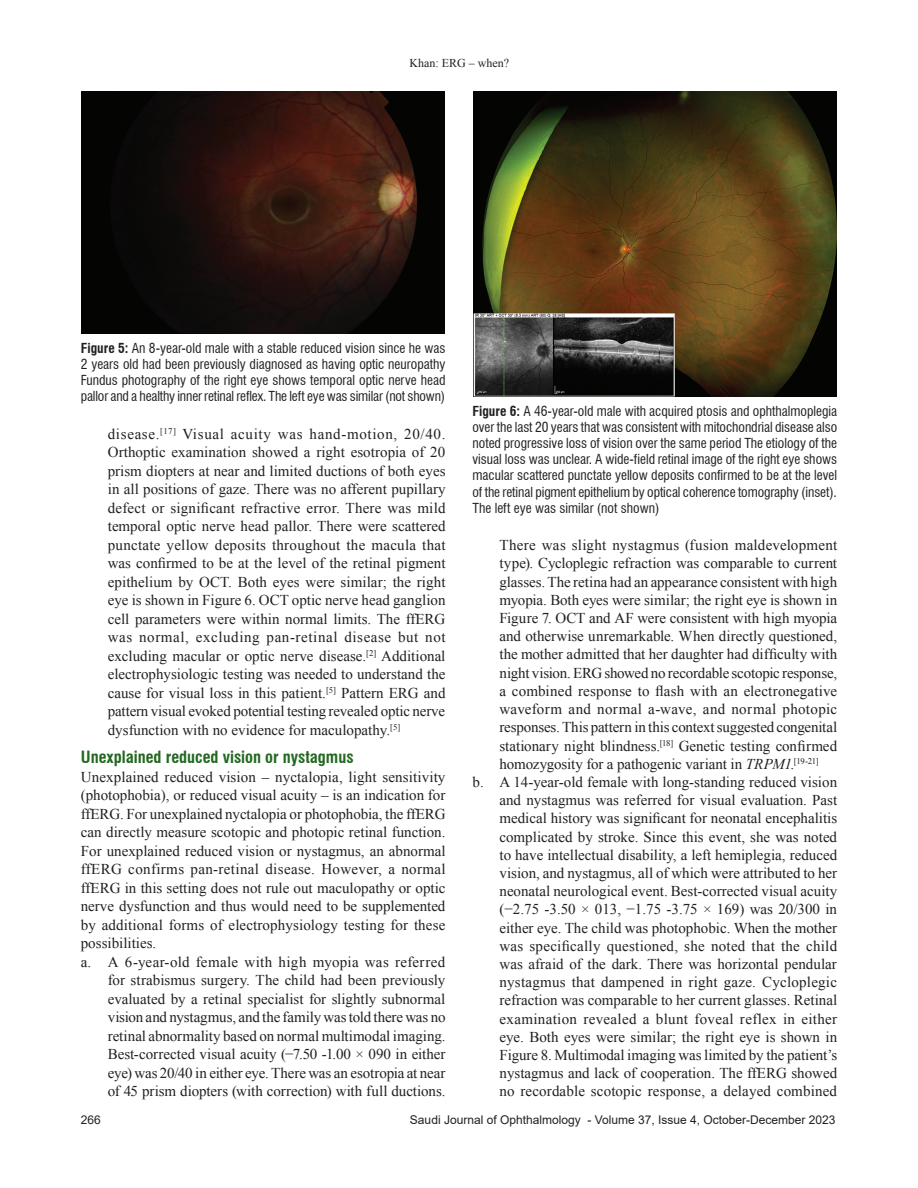
<style>
.page{position:relative;width:918px;height:1188px;background:#fff}
.page>*{position:absolute;margin:0;border:0;box-sizing:border-box;transform-origin:0 0}
.t1{font:700 condensed 16.5px "Swiss 721 BT";color:#236821}
.LL{font:15px/18.1px "Times New Roman";color:#231f20;text-align:justify}
.L{font:15px/18.1px "Times New Roman";letter-spacing:-.005em;color:#231f20;text-align:justify}
.TX{font:15px/18.5px "Times New Roman";letter-spacing:.01em;color:#231f20;text-align:justify}
.FGC{font:condensed 13.5px/16.2px "Swiss 721 BT";letter-spacing:-.005em;color:#231f20;text-align:justify}
.t2{font:12px "Arial";color:#231f20}
.t3{font:12px "Times New Roman";color:#231f20}
.s1{font-weight:700}
.s2{font-style:italic}
</style>
<div class="page">
<img style="left:473px;top:92px;width:364px;height:304px">
<img style="left:81px;top:92px;width:364px;height:241px">
<p class="t3" style="left:409px;top:55px;width:101px">Khan: ERG – when?</p>
<p class="FGC" style="left:81px;top:340px;width:366px"><span class="s1">Figure 5:</span> An 8‑year‑old male with a stable reduced vision since he was 2 years old had been previously diagnosed as having optic neuropathy Fundus photography of the right eye shows temporal optic nerve head pallor and a healthy inner retinal reflex. The left eye was similar (not shown)</p>
<p class="LL" style="left:108px;top:424px;width:339px">disease.<sup>[17]</sup> Visual acuity was hand‑motion, 20/40.<br>Orthoptic examination showed a right esotropia of 20 prism diopters at near and limited ductions of both eyes in all positions of gaze. There was no afferent pupillary defect or significant refractive error. There was mild temporal optic nerve head pallor. There were scattered punctate yellow deposits throughout the macula that was confirmed to be at the level of the retinal pigment epithelium by OCT. Both eyes were similar; the right eye is shown in Figure 6. OCT optic nerve head ganglion cell parameters were within normal limits. The ffERG was normal, excluding pan‑retinal disease but not excluding macular or optic nerve disease.<sup>[2]</sup> Additional electrophysiologic testing was needed to understand the cause for visual loss in this patient.<sup>[5]</sup> Pattern ERG and pattern visual evoked potential testing revealed optic nerve dysfunction with no evidence for maculopathy.<sup>[5]</sup></p>
<h2 class="t1" style="left:81px;top:748px;width:274px">Unexplained reduced vision or nystagmus</h2>
<p class="TX" style="left:81px;top:767px;width:366px">Unexplained reduced vision – nyctalopia, light sensitivity (photophobia), or reduced visual acuity – is an indication for ffERG. For unexplained nyctalopia or photophobia, the ffERG can directly measure scotopic and photopic retinal function.<br>For unexplained reduced vision or nystagmus, an abnormal ffERG confirms pan‑retinal disease. However, a normal ffERG in this setting does not rule out maculopathy or optic nerve dysfunction and thus would need to be supplemented by additional forms of electrophysiology testing for these possibilities.</p>
<p class="L" style="left:108px;top:952px;width:339px;text-indent:-27px">a. A 6‑year‑old female with high myopia was referred for strabismus surgery. The child had been previously evaluated by a retinal specialist for slightly subnormal vision and nystagmus, and the family was told there was no retinal abnormality based on normal multimodal imaging.<br>Best‑corrected visual acuity (−7.50 - 1.00 × 090 in either eye) was 20/40 in either eye. There was an esotropia at near of 45 prism diopters (with correction) with full ductions.</p>
<p class="FGC" style="left:472px;top:403px;width:366px"><span class="s1">Figure 6:</span> A 46‑year‑old male with acquired ptosis and ophthalmoplegia over the last 20 years that was consistent with mitochondrial disease also noted progressive loss of vision over the same period The etiology of the visual loss was unclear. A wide-field retinal image of the right eye shows macular scattered punctate yellow deposits confirmed to be at the level of the retinal pigment epithelium by optical coherence tomography (inset).<br>The left eye was similar (not shown)</p>
<p class="L" style="left:500px;top:536px;width:339px">There was slight nystagmus (fusion maldevelopment type). Cycloplegic refraction was comparable to current glasses. The retina had an appearance consistent with high myopia. Both eyes were similar; the right eye is shown in Figure 7. OCT and AF were consistent with high myopia and otherwise unremarkable. When directly questioned, the mother admitted that her daughter had difficulty with night vision. ERG showed no recordable scotopic response, a combined response to flash with an electronegative waveform and normal a‑wave, and normal photopic responses. This pattern in this context suggested congenital stationary night blindness.<sup>[18]</sup> Genetic testing confirmed homozygosity for a pathogenic variant in <span class="s2">TRPM1</span>.<sup>[19‑21]</sup></p>
<p class="LL" style="left:500px;top:773px;width:339px;text-indent:-27px">b. A 14‑year‑old female with long‑standing reduced vision and nystagmus was referred for visual evaluation. Past medical history was significant for neonatal encephalitis complicated by stroke. Since this event, she was noted to have intellectual disability, a left hemiplegia, reduced vision, and nystagmus, all of which were attributed to her neonatal neurological event. Best‑corrected visual acuity (−2.75 -3.50 × 013, −1.75 -3.75 × 169) was 20/300 in either eye. The child was photophobic. When the mother was specifically questioned, she noted that the child was afraid of the dark. There was horizontal pendular nystagmus that dampened in right gaze. Cycloplegic refraction was comparable to her current glasses. Retinal examination revealed a blunt foveal reflex in either eye. Both eyes were similar; the right eye is shown in Figure 8. Multimodal imaging was limited by the patient’s nystagmus and lack of cooperation. The ffERG showed no recordable scotopic response, a delayed combined</p>
<p class="t2" style="left:81px;top:1111px;width:22px">266</p>
<p class="t2" style="left:410px;top:1111px;width:427px">Saudi Journal of Ophthalmology - Volume 37, Issue 4, October-December 2023</p>
</div>
